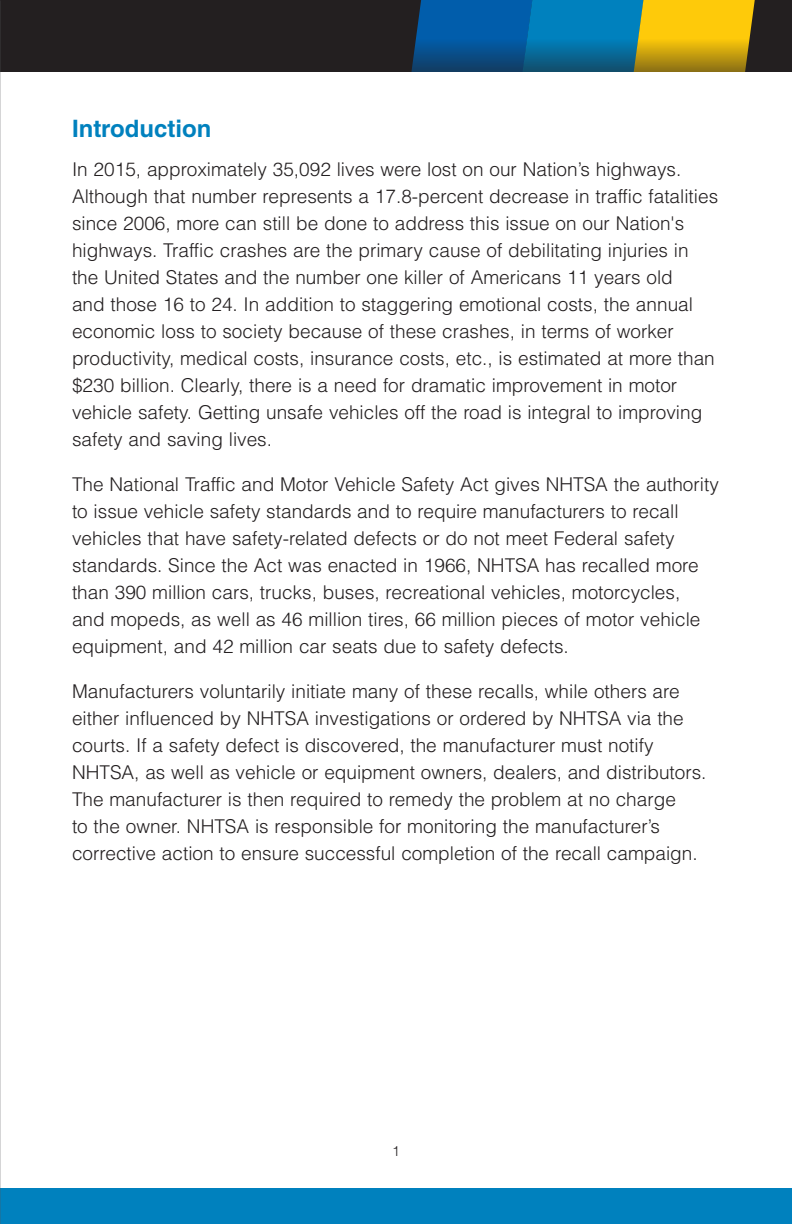
<style>
.page{position:relative;width:792px;height:1224px;background:#fff}
.page>*{position:absolute;margin:0;border:0;box-sizing:border-box;transform-origin:0 0}
.Head_A{font:700 24px "Helvetica LT Std";color:#0081be}
.Body_Text{font:300 19px/27px "Helvetica LT Std";color:#231f20}
.t1{font:300 14px "Helvetica LT Std";color:#231f20}
</style>
<div class="page">
<div style="left:0;top:0;width:792px;height:72px;background:#231f20"></div>
<svg style="left:411px;top:0;width:344px;height:72px"></svg>
<div style="left:0;top:1188px;width:792px;height:36px;background:#0081be"></div>
<img style="left:0;top:1px;width:1px;height:1223px">
<p class="Head_A" style="left:72px;top:114px;width:141px">Introduction</p>
<p class="Body_Text" style="left:72px;top:156px;width:648px">In 2015, approximately 35,092 lives were lost on our Nation’s highways.<br>Although that number represents a 17. 8-percent decrease in traffic fatalities since 2006, more can still be done to address this issue on our Nation's highways. Traffic crashes are the primary cause of debilitating injuries in the United States and the number one killer of Americans 11 years old<br>and those 16 to 24. In addition to staggering emotional costs, the annual economic loss to society because of these crashes, in terms of worker productivity, medical costs, insurance costs, etc. , is estimated at more than $230 billion. Clearly, there is a need for dramatic improvement in motor vehicle safety. Getting unsafe vehicles off the road is integral to improving safety and saving lives.</p>
<p class="Body_Text" style="left:72px;top:471px;width:648px">The National Traffic and Motor Vehicle Safety Act gives NHTSA the authority to issue vehicle safety standards and to require manufacturers to recall vehicles that have safety-related defects or do not meet Federal safety standards. Since the Act was enacted in 1966, NHTSA has recalled more than 390 million cars, trucks, buses, recreational vehicles, motorcycles,<br>and mopeds, as well as 46 million tires, 66 million pieces of motor vehicle equipment, and 42 million car seats due to safety defects.</p>
<p class="Body_Text" style="left:72px;top:678px;width:632px">Manufacturers voluntarily initiate many of these recalls, while others are either influenced by NHTSA investigations or ordered by NHTSA via the courts. If a safety defect is discovered, the manufacturer must notify NHTSA, as well as vehicle or equipment owners, dealers, and distributors.<br>The manufacturer is then required to remedy the problem at no charge<br>to the owner. NHTSA is responsible for monitoring the manufacturer’s corrective action to ensure successful completion of the recall campaign.</p>
<p class="t1" style="left:392px;top:1142px;width:9px">1</p>
</div>
